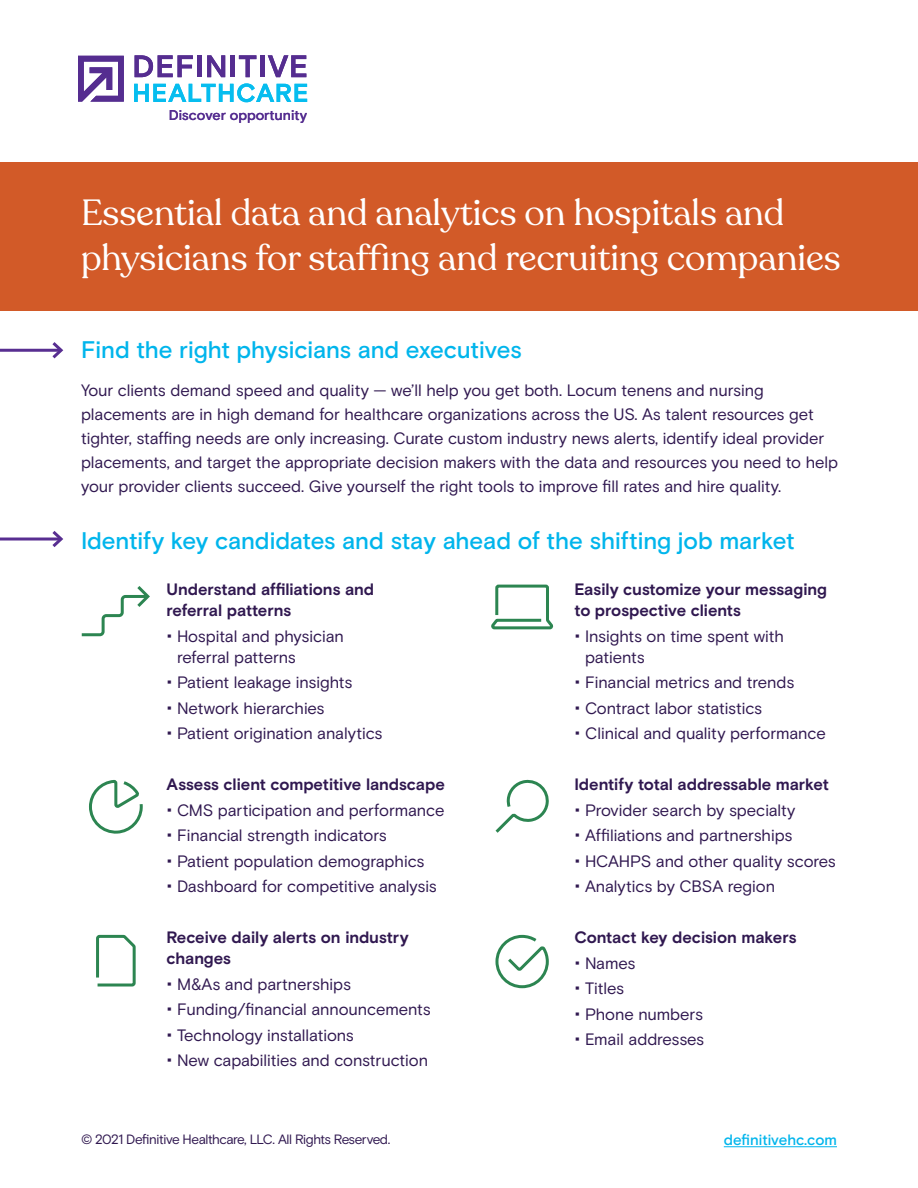
<style>
.page{position:relative;width:918px;height:1188px;background:#fff}
.page>*{position:absolute;margin:0;border:0;box-sizing:border-box;transform-origin:0 0}
.t1{font:36px/45px "Recoleta";color:#fff}
.t2{font:500 24px "Basis Grotesque";letter-spacing:-.005em;color:#00b5ec}
.t3{font:16.5px/25.5px "Basis Grotesque";letter-spacing:-.005em;color:#301850}
.t4{font:700 16.5px/21px "Basis Grotesque";letter-spacing:-.005em;color:#301850}
.t5{font:500 15px "Basis Grotesque";color:#00b5ec}
.t6{font:500 14.25px "Basis Grotesque";letter-spacing:-.005em;color:#552d90}
.t7{font:13.5px "Basis Grotesque";letter-spacing:-.03em;color:#301850}
</style>
<div class="page">
<div style="left:0;top:162px;width:918px;height:148px;background:#d25a28"></div>
<hr style="left:724px;top:1146px;width:113px;height:1px;background:#00b5ec">
<hr style="left:0;top:349px;width:61px;height:3px;background:#582e91">
<svg style="left:49px;top:342px;width:15px;height:17px"></svg>
<hr style="left:0;top:538px;width:61px;height:3px;background:#582e91">
<svg style="left:49px;top:531px;width:14px;height:16px"></svg>
<svg style="left:135px;top:55px;width:58px;height:22px"></svg>
<div style="left:197px;top:55px;width:5px;height:22px;background:#552d90"></div>
<svg style="left:207px;top:55px;width:18px;height:22px"></svg>
<hr style="left:231px;top:55px;width:4px;height:22px;background:#552d90">
<svg style="left:239px;top:55px;width:17px;height:22px"></svg>
<div style="left:260px;top:55px;width:5px;height:22px;background:#552d90"></div>
<svg style="left:268px;top:55px;width:38px;height:22px"></svg>
<svg style="left:134px;top:83px;width:173px;height:19px"></svg>
<svg style="left:78px;top:56px;width:46px;height:46px"></svg>
<svg style="left:495px;top:780px;width:54px;height:53px"></svg>
<svg style="left:89px;top:780px;width:54px;height:54px"></svg>
<svg style="left:491px;top:584px;width:63px;height:46px"></svg>
<svg style="left:96px;top:934px;width:40px;height:53px"></svg>
<svg style="left:81px;top:586px;width:69px;height:51px"></svg>
<svg style="left:495px;top:934px;width:54px;height:55px"></svg>
<p class="t6" style="left:169px;top:106px;width:140px">Discover opportunity</p>
<h1 class="t1" style="left:81px;top:191px;width:761px">Essential data and analytics on hospitals and physicians for staffing and recruiting companies</h1>
<h2 class="t2" style="left:81px;top:336px;width:442px">Find the right physicians and executives</h2>
<p class="t3" style="left:81px;top:378px;width:759px;line-height:24px">Your clients demand speed and quality — we’ll help you get both. Locum tenens and nursing placements are in high demand for healthcare organizations across the US. As talent resources get tighter, staffing needs are only increasing. Curate custom industry news alerts, identify ideal provider placements, and target the appropriate decision makers with the data and resources you need to help your provider clients succeed. Give yourself the right tools to improve fill rates and hire quality.</p>
<h2 class="t2" style="left:81px;top:526px;width:715px">Identify key candidates and stay ahead of the shifting job market</h2>
<p class="t4" style="left:574px;top:580px;width:254px">Easily customize your messaging to prospective clients</p>
<p class="t3" style="left:585px;top:626px;width:200px;line-height:21px">Insights on time spent with patients</p>
<p class="t3" style="left:585px;top:670px;width:242px">Financial metrics and trends<br>Contract labor statistics<br>Clinical and quality performance</p>
<p class="t4" style="left:574px;top:775px;width:256px">Identify total addressable market</p>
<p class="t3" style="left:585px;top:798px;width:252px">Provider search by specialty<br>Affiliations and partnerships<br>HCAHPS and other quality scores<br>Analytics by CBSA region</p>
<p class="t4" style="left:574px;top:928px;width:223px">Contact key decision makers</p>
<p class="t3" style="left:585px;top:951px;width:121px">Names<br>Titles<br>Phone numbers<br>Email addresses</p>
<p class="t4" style="left:166px;top:580px;width:209px">Understand affiliations and referral patterns</p>
<p class="t3" style="left:177px;top:626px;width:168px;line-height:21px">Hospital and physician referral patterns</p>
<p class="t3" style="left:177px;top:670px;width:207px">Patient leakage insights<br>Network hierarchies<br>Patient origination analytics</p>
<p class="t4" style="left:166px;top:775px;width:280px">Assess client competitive landscape</p>
<p class="t3" style="left:177px;top:798px;width:269px">CMS participation and performance Financial strength indicators<br>Patient population demographics Dashboard for competitive analysis</p>
<p class="t4" style="left:166px;top:928px;width:244px">Receive daily alerts on industry changes</p>
<p class="t3" style="left:177px;top:972px;width:255px">M&amp;As and partnerships<br>Funding/financial announcements<br>Technology installations<br>New capabilities and construction</p>
<p class="t7" style="left:81px;top:1132px;width:311px">© 2021 Definitive Healthcare, LLC. All Rights Reserved.</p>
<p class="t5" style="left:724px;top:1131px;width:115px">definitivehc.com</p>
</div>
